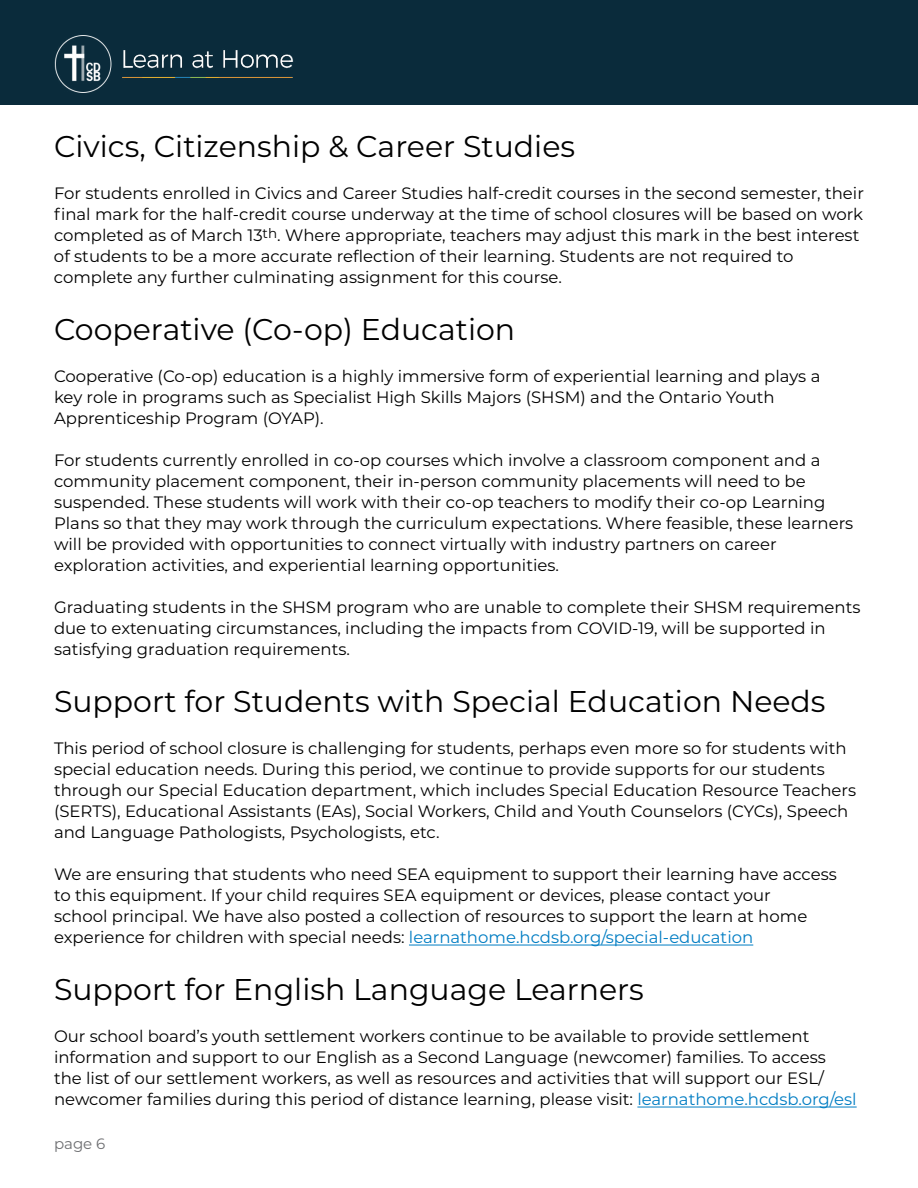
<style>
.page{position:relative;width:918px;height:1188px;background:#fff}
.page>*{position:absolute;margin:0;border:0;box-sizing:border-box;transform-origin:0 0}
.t1{font:30px "Montserrat";color:#000}
.t2{font:16.5px/21px "Montserrat";color:#000}
.t3{font:15px "Montserrat";color:#6d6e71}
.s1{color:#007dc3}
</style>
<div class="page">
<div style="left:0;top:0;width:918px;height:105px;background:#0a2b3b"></div>
<img style="left:54px;top:35px;width:240px;height:58px">
<hr style="left:409px;top:945px;width:344px;height:1px;background:#007dc3">
<hr style="left:637px;top:1107px;width:220px;height:1px;background:#007dc3">
<h1 class="t1" style="left:54px;top:126px;width:523px">Civics, Citizenship &amp; Career Studies</h1>
<p class="t2" style="left:54px;top:182px;width:812px">For students enrolled in Civics and Career Studies half-credit courses in the second semester, their final mark for the half-credit course underway at the time of school closures will be based on work completed as of March 13<sup>th</sup>. Where appropriate, teachers may adjust this mark in the best interest of students to be a more accurate reflection of their learning. Students are not required to complete any further culminating assignment for this course.</p>
<h1 class="t1" style="left:54px;top:309px;width:463px">Cooperative (Co-op) Education</h1>
<p class="t2" style="left:54px;top:365px;width:768px">Cooperative (Co-op) education is a highly immersive form of experiential learning and plays a key role in programs such as Specialist High Skills Majors (SHSM) and the Ontario Youth<br>Apprenticeship Program (OYAP).</p>
<p class="t2" style="left:54px;top:449px;width:801px">For students currently enrolled in co-op courses which involve a classroom component and a community placement component, their in-person community placements will need to be suspended. These students will work with their co-op teachers to modify their co-op Learning Plans so that they may work through the curriculum expectations. Where feasible, these learners will be provided with opportunities to connect virtually with industry partners on career exploration activities, and experiential learning opportunities.</p>
<p class="t2" style="left:54px;top:596px;width:808px">Graduating students in the SHSM program who are unable to complete their SHSM requirements due to extenuating circumstances, including the impacts from COVID-19, will be supported in satisfying graduation requirements.</p>
<h1 class="t1" style="left:54px;top:681px;width:773px">Support for Students with Special Education Needs</h1>
<p class="t2" style="left:54px;top:737px;width:804px">This period of school closure is challenging for students, perhaps even more so for students with special education needs. During this period, we continue to provide supports for our students through our Special Education department, which includes Special Education Resource Teachers (SERTS), Educational Assistants (EAs), Social Workers, Child and Youth Counselors (CYCs), Speech and Language Pathologists, Psychologists, etc.</p>
<p class="t2" style="left:54px;top:863px;width:784px">We are ensuring that students who need SEA equipment to support their learning have access to this equipment. If your child requires SEA equipment or devices, please contact your<br>school principal. We have also posted a collection of resources to support the learn at home experience for children with special needs: <span class="s1">learnathome.hcdsb.org/special-education</span></p>
<h1 class="t1" style="left:54px;top:969px;width:591px">Support for English Language Learners</h1>
<p class="t2" style="left:54px;top:1025px;width:804px">Our school board’s youth settlement workers continue to be available to provide settlement information and support to our English as a Second Language (newcomer) families. To access the list of our settlement workers, as well as resources and activities that will support our ESL/ newcomer families during this period of distance learning, please visit: <span class="s1">learnathome.hcdsb.org/esl</span></p>
<p class="t3" style="left:54px;top:1133px;width:53px">page 6</p>
</div>
